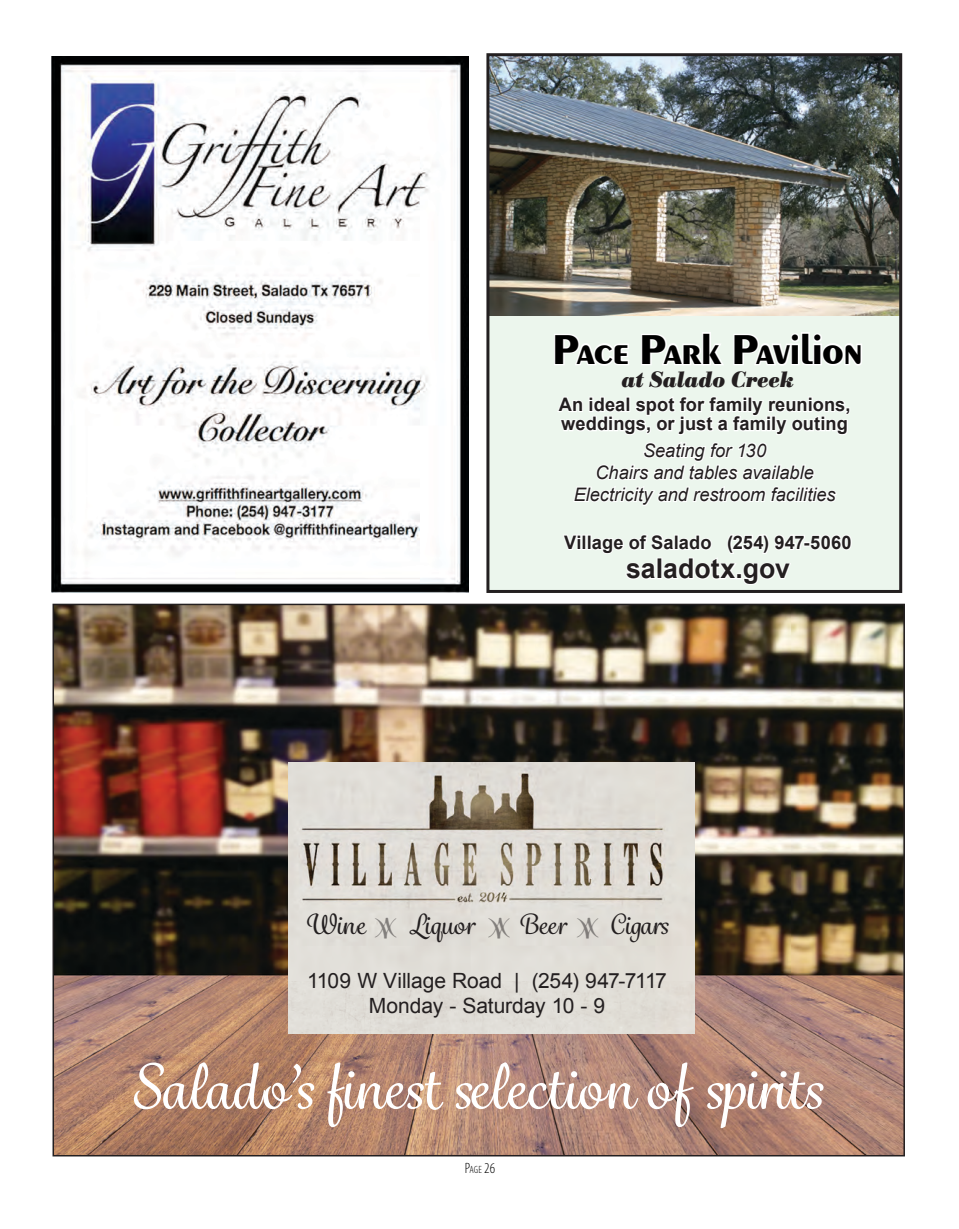
<style>
.page{position:relative;width:959px;height:1229px;background:#fff}
.page>*{position:absolute;margin:0;border:0;box-sizing:border-box;transform-origin:0 0}
.t1{font:500 60px "Grafolita Script";letter-spacing:.005em;color:#fff}
.t2{font:700 42.9px "URW Pelion D";letter-spacing:-.01em;color:#000}
.t3{font:700 27.15px "Arial";letter-spacing:.005em;color:#231f20}
.t4{font:500 27px "Grafolita Script";letter-spacing:.01em;color:#231f20}
.t5{font:italic 700 22.95px "Bodoni Ant T";color:#231f20}
.t6{font:21px/25.2px "Arial";letter-spacing:-.005em;color:#231f20;text-align:center}
.t7{font:700 18.6px/19.2px "Arial";letter-spacing:.005em;color:#231f20}
.t8{font:italic 18.6px/22px "Arial";color:#231f20;text-align:center}
.t9{font:300 condensed 15px "Myriad Pro";color:#000}
.s1{font-size:10.5px}
</style>
<div class="page">
<img style="left:55px;top:606px;width:846px;height:547px">
<img style="left:288px;top:763px;width:406px;height:270px">
<img style="left:490px;top:57px;width:408px;height:532px">
<svg style="left:561px;top:533px;width:20px;height:19px"></svg>
<div style="left:576px;top:538px;width:5px;height:12px;border:2px solid #fff"></div>
<svg style="left:589px;top:530px;width:264px;height:56px"></svg>
<svg style="left:552px;top:332px;width:78px;height:35px"></svg>
<svg style="left:639px;top:330px;width:86px;height:38px"></svg>
<svg style="left:732px;top:330px;width:131px;height:40px"></svg>
<svg style="left:555px;top:393px;width:296px;height:114px"></svg>
<div style="left:486px;top:53px;width:416px;height:540px;border:3px solid #231f20"></div>
<img style="left:52px;top:56px;width:416px;height:537px">
<svg style="left:375px;top:917px;width:21px;height:21px"></svg>
<svg style="left:488px;top:918px;width:22px;height:20px"></svg>
<svg style="left:577px;top:917px;width:21px;height:21px"></svg>
<p class="t2" style="left:553px;top:325px;width:311px">Pace Park Pavilion</p>
<p class="t5" style="left:621px;top:366px;width:174px">at Salado Creek</p>
<p class="t7" style="left:558px;top:395px;width:293px">An ideal spot for family reunions, weddings, or just a family outing</p>
<p class="t8" style="left:573px;top:439px;width:263px">Seating for 130<br>Chairs and tables available<br>Electricity and restroom facilities</p>
<p class="t7" style="left:564px;top:533px;width:289px">Village of Salado (254) 947-5060</p>
<p class="t3" style="left:626px;top:551px;width:165px">saladotx.gov</p>
<p class="t4" style="left:305px;top:907px;width:62px">Wine</p>
<p class="t4" style="left:409px;top:907px;width:67px">Liquor</p>
<p class="t4" style="left:518px;top:907px;width:49px">Beer</p>
<p class="t4" style="left:610px;top:907px;width:60px">Cigars</p>
<p class="t6" style="left:307px;top:968px;width:361px">1109 W Village Road | (254) 947-7117<br>Monday - Saturday 10 - 9</p>
<p class="t1" style="left:132px;top:1048px;width:693px">Salado’s finest selection of spirits</p>
<p class="t9" style="left:464px;top:1158px;width:32px">P<span class="s1">age</span> 26</p>
</div>
